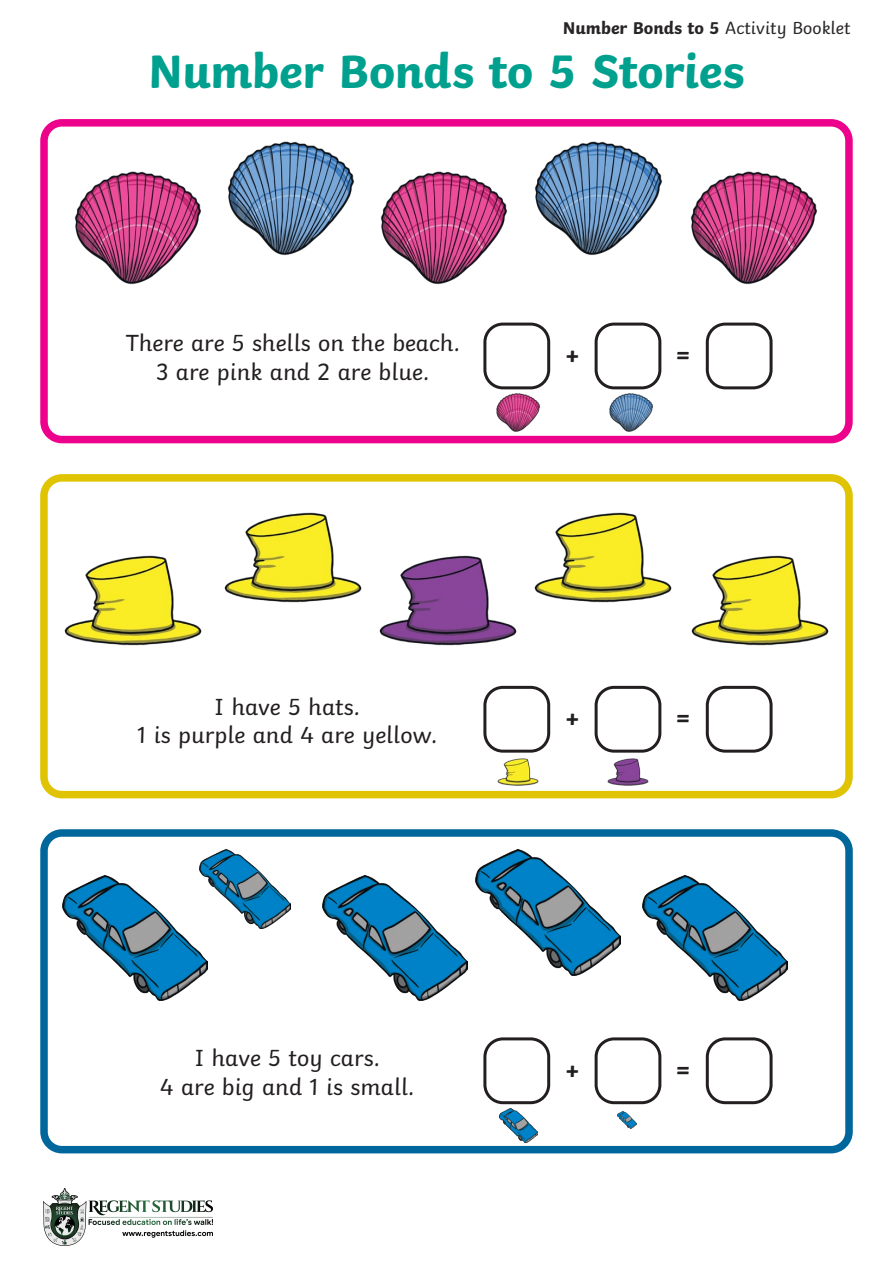
<style>
.page{position:relative;width:893px;height:1263px;background:#fff}
.page>*{position:absolute;margin:0;border:0;box-sizing:border-box;transform-origin:0 0}
.Heading_1{font:700 49.5px "Twinkl";letter-spacing:-.01em;color:#00a08f}
.t1{font:700 27px "Twinkl";color:#231f20}
.t2{font:24px "Twinkl";color:#231f20}
.t3{font:18px "Twinkl";color:#282526}
.s1{font-weight:700}
</style>
<div class="page">
<div style="left:40px;top:119px;width:813px;height:324px;border:8px solid #ed028c;border-radius:18px"></div>
<div style="left:483px;top:323px;width:67px;height:66px;border:3px solid #231f20;border-radius:18px"></div>
<div style="left:595px;top:323px;width:66px;height:66px;border:3px solid #231f20;border-radius:18px"></div>
<div style="left:706px;top:323px;width:67px;height:66px;border:3px solid #231f20;border-radius:18px"></div>
<img style="left:74px;top:171px;width:127px;height:114px">
<img style="left:380px;top:171px;width:127px;height:114px">
<img style="left:496px;top:393px;width:44px;height:39px">
<img style="left:227px;top:141px;width:128px;height:115px">
<img style="left:690px;top:171px;width:127px;height:114px">
<img style="left:534px;top:141px;width:129px;height:114px">
<img style="left:609px;top:393px;width:44px;height:39px">
<div style="left:40px;top:474px;width:813px;height:324px;border:8px solid #e0c403;border-radius:18px"></div>
<div style="left:483px;top:686px;width:67px;height:67px;border:3px solid #231f20;border-radius:18px"></div>
<div style="left:595px;top:686px;width:66px;height:67px;border:3px solid #231f20;border-radius:18px"></div>
<div style="left:706px;top:686px;width:67px;height:67px;border:3px solid #231f20;border-radius:18px"></div>
<img style="left:64px;top:555px;width:138px;height:91px">
<img style="left:379px;top:555px;width:138px;height:91px">
<img style="left:224px;top:512px;width:138px;height:91px">
<img style="left:534px;top:512px;width:138px;height:91px">
<img style="left:691px;top:555px;width:138px;height:91px">
<div style="left:40px;top:829px;width:813px;height:324px;border:8px solid #00679d;border-radius:18px"></div>
<div style="left:483px;top:1037px;width:67px;height:67px;border:3px solid #231f20;border-radius:18px"></div>
<div style="left:595px;top:1037px;width:66px;height:67px;border:3px solid #231f20;border-radius:18px"></div>
<div style="left:706px;top:1037px;width:67px;height:67px;border:3px solid #231f20;border-radius:18px"></div>
<img style="left:62px;top:875px;width:145px;height:126px">
<img style="left:323px;top:875px;width:145px;height:126px">
<img style="left:475px;top:850px;width:145px;height:125px">
<img style="left:642px;top:875px;width:146px;height:126px">
<img style="left:200px;top:850px;width:90px;height:78px">
<img style="left:617px;top:1112px;width:19px;height:16px">
<img style="left:499px;top:1109px;width:39px;height:33px">
<img style="left:497px;top:758px;width:42px;height:28px">
<img style="left:607px;top:758px;width:42px;height:28px">
<img style="left:43px;top:1188px;width:169px;height:58px">
<p class="t3" style="left:563px;top:14px;width:289px"><span class="s1">Number Bonds to 5</span> Activity Booklet</p>
<p class="Heading_1" style="left:148px;top:31px;width:598px">Number Bonds to 5 Stories</p>
<p class="t2" style="left:126px;top:325px;width:336px">There are 5 shells on the beach.</p>
<p class="t2" style="left:156px;top:353px;width:274px">3 are pink and 2 are blue.</p>
<p class="t1" style="left:564px;top:334px;width:17px">+</p>
<p class="t1" style="left:675px;top:334px;width:17px">=</p>
<p class="t2" style="left:215px;top:688px;width:147px">I have 5 hats.</p>
<p class="t2" style="left:137px;top:717px;width:302px">1 is purple and 4 are yellow.</p>
<p class="t2" style="left:195px;top:1039px;width:187px">I have 5 toy cars.</p>
<p class="t2" style="left:160px;top:1068px;width:256px">4 are big and 1 is small.</p>
<p class="t1" style="left:564px;top:697px;width:17px">+</p>
<p class="t1" style="left:675px;top:697px;width:17px">=</p>
<p class="t1" style="left:564px;top:1048px;width:17px">+</p>
<p class="t1" style="left:675px;top:1048px;width:17px">=</p>
</div>
